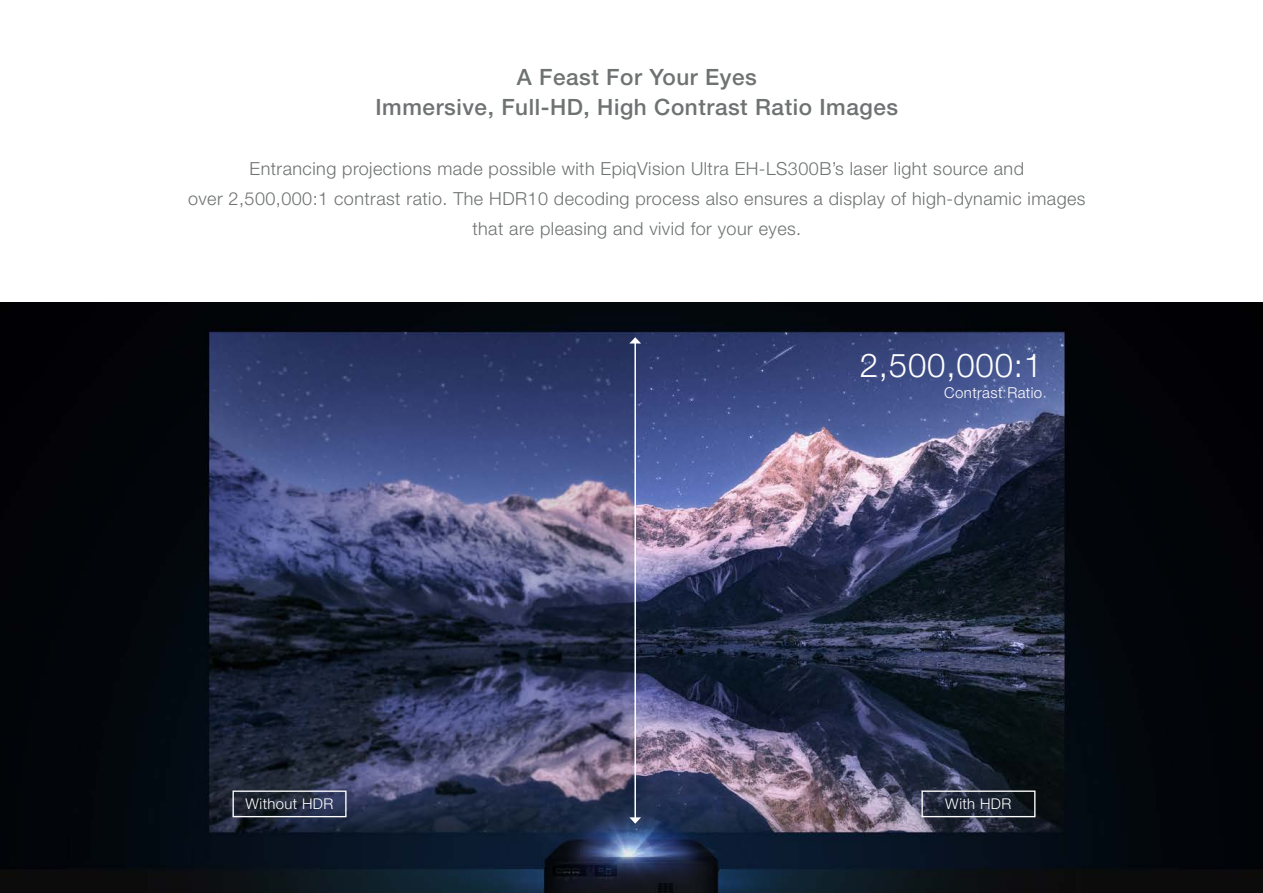
<style>
.page{position:relative;width:1263px;height:893px;background:#fff}
.page>*{position:absolute;margin:0;border:0;box-sizing:border-box;transform-origin:0 0}
.t1{font:300 33px "Helvetica Neue LT Std";letter-spacing:.025em;color:#fff}
.t2{font:500 22.5px/30px "Helvetica Neue LT Std";letter-spacing:.025em;color:#6f7272;text-align:center}
.t3{font:300 18px/30px "Helvetica Neue LT Std";letter-spacing:.025em;color:#6f7272;text-align:center}
.t4{font:300 15px "Helvetica Neue LT Std";letter-spacing:.025em;color:#fff}
.t5{font:300 14.85px "Helvetica Neue LT Std";letter-spacing:.025em;color:#fff}
</style>
<div class="page">
<img style="left:0;top:303px;width:1263px;height:590px">
<hr style="left:634px;top:343px;width:2px;height:475px;background:#fff">
<svg style="left:629px;top:337px;width:12px;height:6px"></svg>
<svg style="left:629px;top:817px;width:12px;height:7px"></svg>
<div style="left:921px;top:790px;width:114px;height:27px;border:1px solid #fff"></div>
<div style="left:232px;top:790px;width:115px;height:27px;border:1px solid #fff"></div>
<p class="t2" style="left:375px;top:62px;width:524px">A Feast For Your Eyes<br>Immersive, Full-HD, High Contrast Ratio Images</p>
<p class="t3" style="left:188px;top:153px;width:899px">Entrancing projections made possible with EpiqVision Ultra EH-LS300B’s laser light source and<br>over 2,500,000:1 contrast ratio. The HDR10 decoding process also ensures a display of high-dynamic images that are pleasing and vivid for your eyes.</p>
<h1 class="t1" style="left:860px;top:345px;width:184px">2,500,000:1</h1>
<p class="t4" style="left:944px;top:383px;width:99px">Contrast Ratio</p>
<p class="t5" style="left:245px;top:794px;width:89px">Without HDR</p>
<p class="t5" style="left:945px;top:794px;width:68px">With HDR</p>
</div>
